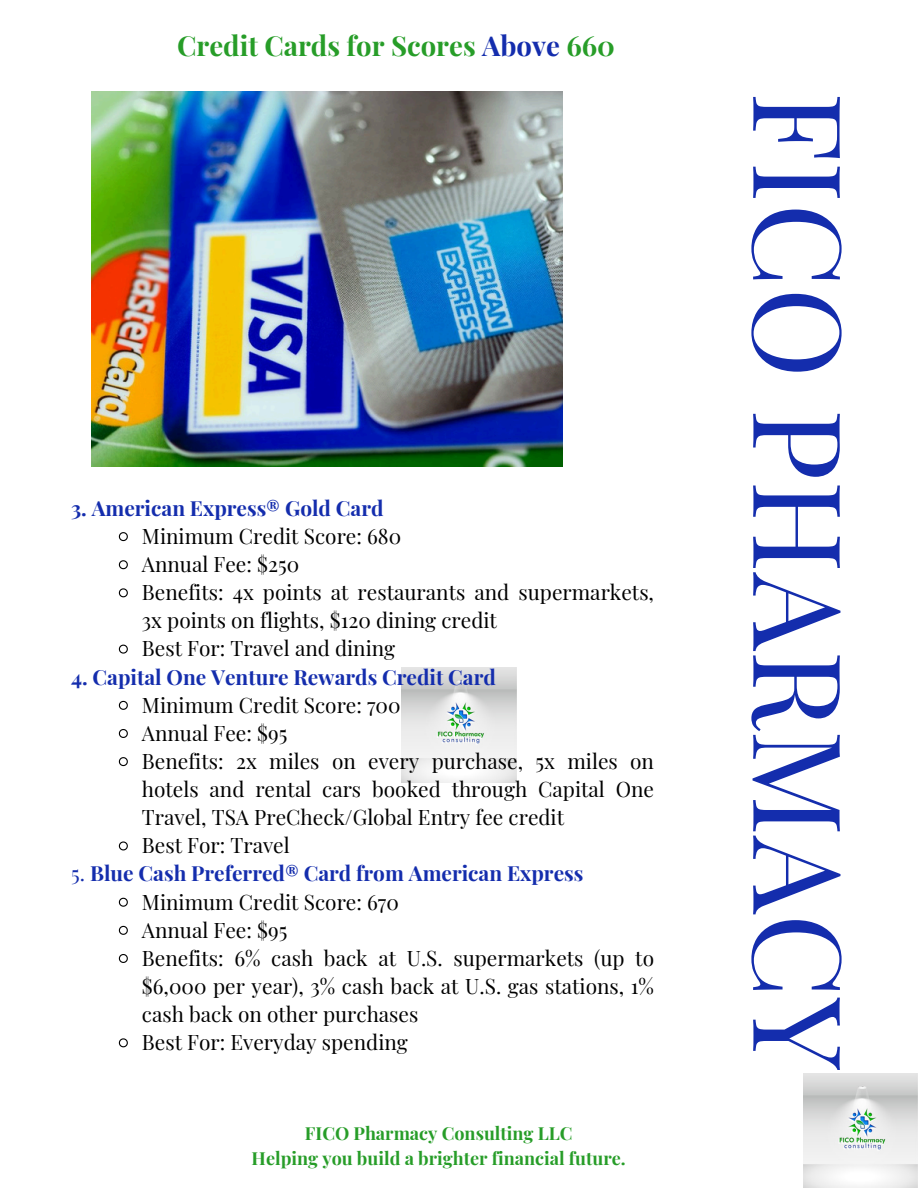
<style>
.page{position:relative;width:918px;height:1188px;background:#fff}
.page>*{position:absolute;margin:0;border:0;box-sizing:border-box;transform-origin:0 0}
.t1{font:122.55px "Playfair Display";color:#142dad}
.t2{font:700 27.45px "Playfair Display";color:#279d28}
.t3{font:20.85px/28.2px "Playfair Display";color:#000;text-align:justify}
.t4{font:700 20.85px "Playfair Display";color:#142dad}
.t5{font:700 18px "Playfair Display";color:#279d28}
.s1{color:#142dad}
.s2{font-weight:400}
</style>
<div class="page">
<img style="left:92px;top:92px;width:470px;height:374px">
<img style="left:402px;top:667px;width:114px;height:115px">
<svg style="left:118px;top:532px;width:10px;height:10px"></svg>
<svg style="left:118px;top:560px;width:10px;height:10px"></svg>
<svg style="left:118px;top:588px;width:10px;height:10px"></svg>
<svg style="left:118px;top:644px;width:10px;height:10px"></svg>
<svg style="left:118px;top:700px;width:10px;height:10px"></svg>
<svg style="left:118px;top:729px;width:10px;height:9px"></svg>
<svg style="left:118px;top:757px;width:10px;height:10px"></svg>
<svg style="left:118px;top:841px;width:10px;height:10px"></svg>
<svg style="left:118px;top:897px;width:10px;height:10px"></svg>
<svg style="left:118px;top:925px;width:10px;height:10px"></svg>
<svg style="left:118px;top:954px;width:10px;height:9px"></svg>
<svg style="left:118px;top:1038px;width:10px;height:10px"></svg>
<img style="left:803px;top:1074px;width:115px;height:114px">
<p class="t2" style="left:177px;top:26px;width:439px">Credit Cards for Scores <span class="s1">Above</span> 660</p>
<p class="t4" style="left:71px;top:493px;width:314px">3. American Express® Gold Card</p>
<p class="t3" style="left:142px;top:521px;width:261px">Minimum Credit Score: 680</p>
<p class="t3" style="left:142px;top:549px;width:159px">Annual Fee: $250</p>
<p class="t3" style="left:142px;top:577px;width:514px">Benefits: 4x points at restaurants and supermarkets,<br>3x points on flights, $120 dining credit</p>
<h3 class="t3" style="left:142px;top:634px;width:255px">Best For: Travel and dining</h3>
<p class="t4" style="left:71px;top:662px;width:426px">4. Capital One Venture Rewards Credit Card</p>
<p class="t3" style="left:142px;top:690px;width:260px">Minimum Credit Score: 700</p>
<p class="t3" style="left:142px;top:718px;width:147px">Annual Fee: $95</p>
<p class="t3" style="left:142px;top:746px;width:514px">Benefits: 2x miles on every purchase, 5x miles on hotels and rental cars booked through Capital One Travel, TSA PreCheck/Global Entry fee credit</p>
<h4 class="t3" style="left:142px;top:831px;width:149px">Best For: Travel</h4>
<p class="t4" style="left:71px;top:859px;width:514px"><span class="s2">5.</span> Blue Cash Preferred® Card from American Express</p>
<p class="t3" style="left:142px;top:887px;width:259px">Minimum Credit Score: 670</p>
<p class="t3" style="left:142px;top:915px;width:147px">Annual Fee: $95</p>
<p class="t3" style="left:142px;top:943px;width:514px">Benefits: 6% cash back at U.S. supermarkets (up to $6,000 per year), 3% cash back at U.S. gas stations, 1% cash back on other purchases</p>
<p class="t3" style="left:142px;top:1027px;width:268px">Best For: Everyday spending</p>
<p class="t5" style="left:305px;top:1121px;width:269px">FICO Pharmacy Consulting LLC</p>
<h1 class="t5" style="left:252px;top:1146px;width:376px">Helping you build a brighter financial future.</h1>
<h2 class="t1" style="left:886px;top:92px;width:980px;rotate:90deg">FICO PHARMACY</h2>
</div>
